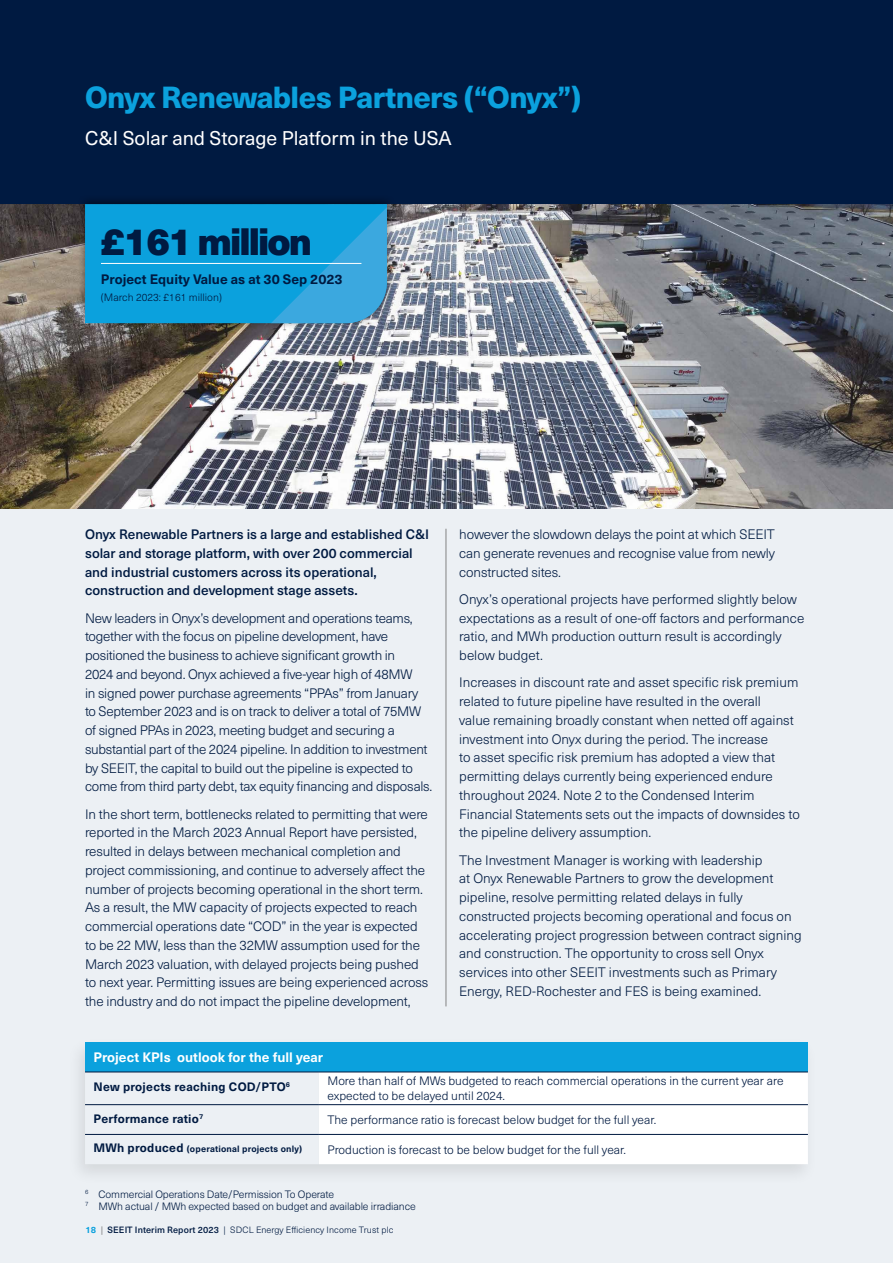
<style>
.page{position:relative;width:893px;height:1263px;background:#fff}
.page>*{position:absolute;margin:0;border:0;box-sizing:border-box;transform-origin:0 0}
.t1{font:900 37.5px "Neue Haas Unica W1 G";letter-spacing:-.05em;color:#001a41}
.t2{font:800 30px "Neue Haas Unica W1 G";letter-spacing:-.02em;color:#0ba1dd}
.t3{font:19.5px "Neue Haas Unica W1 G";color:#fff}
.t4{font:300 13.5px/18.8px "Neue Haas Unica W1 G";letter-spacing:-.01em;color:#001a41}
.t5{font:500 13.5px/18.8px "Neue Haas Unica W1 G";color:#001a41}
.t6{font:700 13.5px "Neue Haas Unica W1 G";color:#fff}
.t7{font:700 13.5px "Neue Haas Unica W1 G";color:#001a41}
.t8{font:300 12px/15px "Neue Haas Unica W1 G";color:#001a41}
.t9{font:700 12px "Neue Haas Unica W1 G";letter-spacing:.02em;color:#001a41}
.t10{font:300 10.5px/12px "Neue Haas Unica W1 G";letter-spacing:-.01em;color:#001a41}
.t11{font:300 9px "Neue Haas Unica W1 G";letter-spacing:.01em;color:#001a41}
.t12{font:700 9px "Neue Haas Unica W1 G";letter-spacing:.02em;color:#001a41}
.s1{font-size:12px}
.s2{font-weight:700;color:#0ba1dd}
.s3{font-weight:400;color:#828283}
.s4{font-weight:500}
</style>
<div class="page">
<div style="left:0;top:480px;width:893px;height:783px;background:#ecf0f4"></div>
<div style="left:0;top:0;width:893px;height:230px;background:#001a41"></div>
<img style="left:0;top:204px;width:893px;height:305px">
<div style="left:67px;top:1036px;width:751px;height:150px;background:#000;opacity:.1"></div>
<div style="left:85px;top:1042px;width:723px;height:30px;background:#0ba1dd"></div>
<svg style="left:85px;top:1073px;width:723px;height:91px"></svg>
<hr style="left:85px;top:1072px;width:234px;height:1px;background:#001a41">
<hr style="left:319px;top:1072px;width:489px;height:1px;background:#001a41">
<hr style="left:85px;top:1104px;width:234px;height:1px;background:#001a41">
<hr style="left:319px;top:1104px;width:489px;height:1px;background:#001a41">
<hr style="left:85px;top:1134px;width:234px;height:1px;background:#001a41">
<hr style="left:319px;top:1134px;width:489px;height:1px;background:#001a41">
<div style="left:78px;top:194px;width:318px;height:136px;background:#000;opacity:.5"></div>
<svg style="left:85px;top:204px;width:302px;height:119px"></svg>
<hr style="left:101px;top:263px;width:260px;height:1px;background:#fff">
<hr style="left:446px;top:529px;width:1px;height:477px;background:#828283">
<h2 class="t2" style="left:85px;top:74px;width:498px">Onyx Renewables Partners (“Onyx”)</h2>
<h3 class="t3" style="left:85px;top:123px;width:368px">C&amp;I Solar and Storage Platform in the USA</h3>
<h1 class="t1" style="left:101px;top:212px;width:212px">£161 million</h1>
<p class="t7" style="left:101px;top:269px;width:243px">Project Equity Value as at 30 Sep 2023</p>
<p class="t10" style="left:101px;top:291px;width:122px">(March 2023: £161 million)</p>
<p class="t5" style="left:85px;top:524px;width:346px">Onyx Renewable Partners is a large and established C&amp;I solar and storage platform, with over 200 commercial and industrial customers across its operational, construction and development stage assets.</p>
<p class="t4" style="left:85px;top:608px;width:349px">New leaders in Onyx’s development and operations teams, together with the focus on pipeline development, have positioned the business to achieve significant growth in<br>2024 and beyond. Onyx achieved a five-year high of 48MW<br>in signed power purchase agreements “PPAs” from January to September 2023 and is on track to deliver a total of 75MW of signed PPAs in 2023, meeting budget and securing a substantial part of the 2024 pipeline. In addition to investment by SEEIT, the capital to build out the pipeline is expected to come from third party debt, tax equity financing and disposals.</p>
<p class="t4" style="left:85px;top:804px;width:345px">In the short term, bottlenecks related to permitting that were reported in the March 2023 Annual Report have persisted, resulted in delays between mechanical completion and project commissioning, and continue to adversely affect the number of projects becoming operational in the short term.<br>As a result, the MW capacity of projects expected to reach commercial operations date “COD” in the year is expected to be 22 MW, less than the 32MW assumption used for the March 2023 valuation, with delayed projects being pushed to next year. Permitting issues are being experienced across the industry and do not impact the pipeline development,</p>
<p class="t4" style="left:459px;top:524px;width:317px;text-align:justify">however the slowdown delays the point at which SEEIT can generate revenues and recognise value from newly constructed sites.</p>
<p class="t4" style="left:459px;top:589px;width:347px">Onyx’s operational projects have performed slightly below expectations as a result of one-off factors and performance ratio, and MWh production outturn result is accordingly below budget.</p>
<p class="t4" style="left:459px;top:672px;width:342px">Increases in discount rate and asset specific risk premium related to future pipeline have resulted in the overall<br>value remaining broadly constant when netted off against investment into Onyx during the period. The increase<br>to asset specific risk premium has adopted a view that permitting delays currently being experienced endure throughout 2024. Note 2 to the Condensed Interim Financial Statements sets out the impacts of downsides to the pipeline delivery assumption.</p>
<p class="t4" style="left:459px;top:850px;width:344px">The Investment Manager is working with leadership<br>at Onyx Renewable Partners to grow the development pipeline, resolve permitting related delays in fully constructed projects becoming operational and focus on accelerating project progression between contract signing and construction. The opportunity to cross sell Onyx services into other SEEIT investments such as Primary Energy, RED-Rochester and FES is being examined.</p>
<p class="t6" style="left:94px;top:1047px;width:231px">Project KPIs outlook for the full year</p>
<p class="t9" style="left:94px;top:1078px;width:198px">New projects reaching COD/PTO<sup>6</sup></p>
<p class="t8" style="left:327px;top:1073px;width:458px">More than half of MWs budgeted to reach commercial operations in the current year are expected to be delayed until 2024.</p>
<p class="t9" style="left:94px;top:1109px;width:111px">Performance ratio<sup>7</sup></p>
<p class="t8" style="left:327px;top:1112px;width:330px">The performance ratio is forecast below budget for the full year.</p>
<p class="t12" style="left:94px;top:1142px;width:210px"><span class="s1">MWh produced</span> (operational projects only)</p>
<p class="t8" style="left:327px;top:1141px;width:300px">Production is forecast to be below budget for the full year.</p>
<p class="t10" style="left:85px;top:1187px;width:332px"><sup>6</sup> Commercial Operations Date/Permission To Operate<br><sup>7</sup> MWh actual / MWh expected based on budget and available irradiance</p>
<p class="t11" style="left:85px;top:1223px;width:310px"><span class="s2">18</span> <span class="s3">|</span> <span class="s4">SEEIT Interim Report 2023</span> | SDCL Energy Efficiency Income Trust plc</p>
<p class="t11" style="left:291px;top:1223px;width:8px">f</p>
</div>
